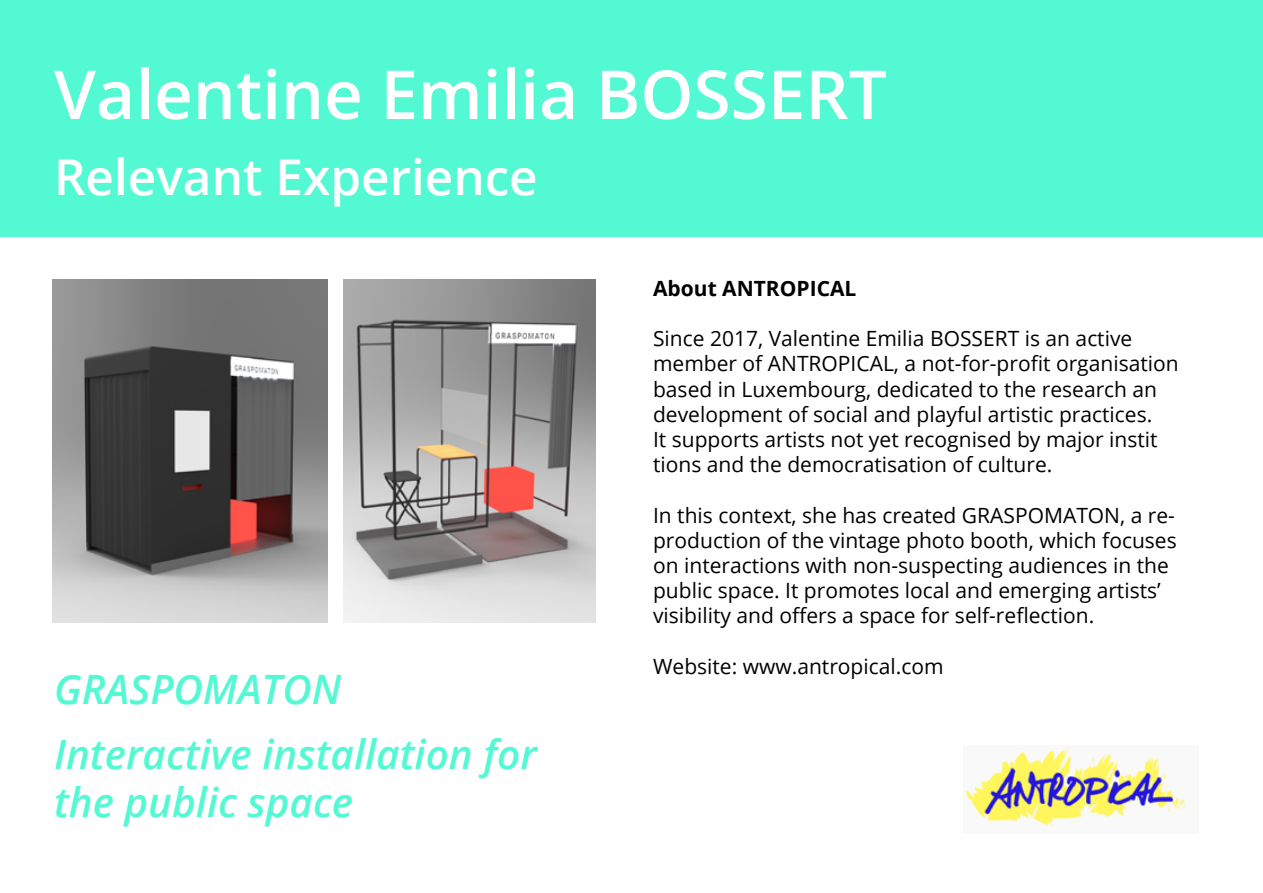
<style>
.page{position:relative;width:1263px;height:893px;background:#fff}
.page>*{position:absolute;margin:0;border:0;box-sizing:border-box;transform-origin:0 0}
.t1{font:600 67.5px "Open Sans";color:#fff}
.t2{font:600 49.5px "Open Sans";color:#fff}
.t3{font:italic 600 40.5px/65.1px "Open Sans";color:#53f9d3}
.t4{font:21px/25.2px "Open Sans";color:#000}
.t5{font:700 21px "Open Sans";color:#000}
</style>
<div class="page">
<div style="left:0;top:0;width:1263px;height:237px;background:#53f9d3"></div>
<img style="left:52px;top:280px;width:276px;height:342px">
<img style="left:343px;top:280px;width:252px;height:342px">
<img style="left:965px;top:745px;width:221px;height:82px">
<h1 class="t1" style="left:54px;top:48px;width:834px">Valentine Emilia BOSSERT</h1>
<h2 class="t2" style="left:54px;top:143px;width:485px">Relevant Experience</h2>
<h3 class="t3" style="left:54px;top:656px;width:484px">GRASPOMATON<br>Interactive installation for</h3>
<h3 class="t3" style="left:54px;top:769px;width:301px">the public space</h3>
<p class="t5" style="left:653px;top:273px;width:205px">About ANTROPICAL</p>
<p class="t4" style="left:653px;top:325px;width:527px">Since 2017, Valentine Emilia BOSSERT is an active member of ANTROPICAL, a not-for-profit organisation based in Luxembourg, dedicated to the research an development of social and playful artistic practices.<br>It supports artists not yet recognised by major instit tions and the democratisation of culture.</p>
<p class="t4" style="left:653px;top:502px;width:525px">In this context, she has created GRASPOMATON, a re&shy;production of the vintage photo booth, which focuses on interactions with non-suspecting audiences in the public space. It promotes local and emerging artists’ visibility and offers a space for self-reflection.</p>
<p class="t4" style="left:653px;top:653px;width:292px">Website: www.antropical.com</p>
</div>
